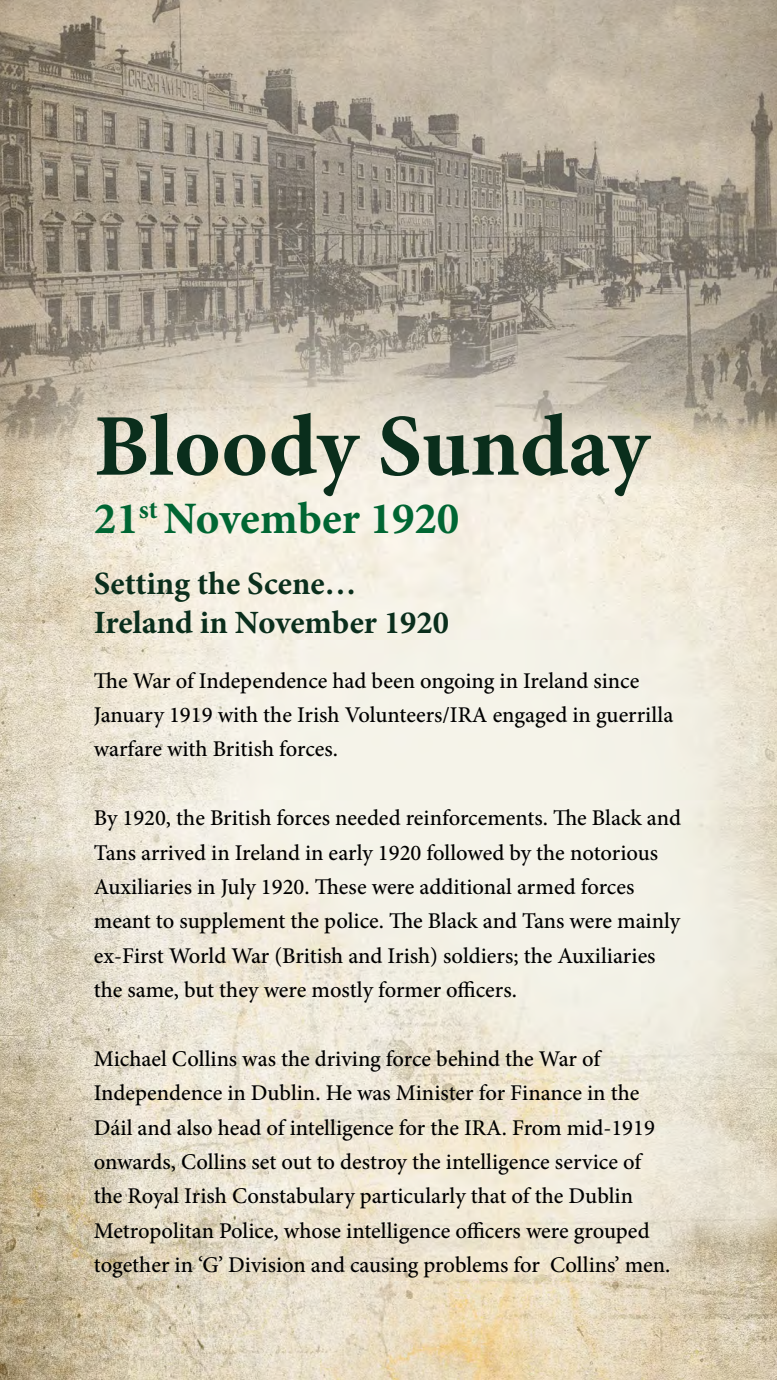
<style>
.page{position:relative;width:777px;height:1380px;background:#fff}
.page>*{position:absolute;margin:0;border:0;box-sizing:border-box;transform-origin:0 0}
.t1{font:700 88.12px "Minion Pro";color:#0a2e1c}
.t2{font:700 45px "Minion Pro";color:#063}
.t3{font:700 32.5px/39px "Minion Pro";color:#0a2e1c}
.t4{font:500 22.5px/34.4px "Minion Pro";color:#000}
</style>
<div class="page">
<img style="left:0;top:0;width:776px;height:1380px">
<h1 class="t1" style="left:94px;top:412px;width:557px">Bloody Sunday</h1>
<h2 class="t2" style="left:94px;top:501px;width:367px">21<sup>st</sup> November 1920</h2>
<h3 class="t3" style="left:94px;top:567px;width:356px">Setting the Scene…<br>Ireland in November 1920</h3>
<p class="t4" style="left:94px;top:665px;width:581px">The War of Independence had been ongoing in Ireland since<br>January 1919 with the Irish Volunteers/IRA engaged in guerrilla warfare with British forces.</p>
<p class="t4" style="left:94px;top:803px;width:588px">By 1920, the British forces needed reinforcements. The Black and Tans arrived in Ireland in early 1920 followed by the notorious Auxiliaries in July 1920. These were additional armed forces meant to supplement the police. The Black and Tans were mainly ex-First World War (British and Irish) soldiers; the Auxiliaries the same, but they were mostly former officers.</p>
<p class="t4" style="left:94px;top:1043px;width:578px">Michael Collins was the driving force behind the War of Independence in Dublin. He was Minister for Finance in the Dáil and also head of intelligence for the IRA. From mid-1919 onwards, Collins set out to destroy the intelligence service of the Royal Irish Constabulary particularly that of the Dublin Metropolitan Police, whose intelligence officers were grouped together in ‘G’ Division and causing problems for Collins’ men.</p>
</div>
